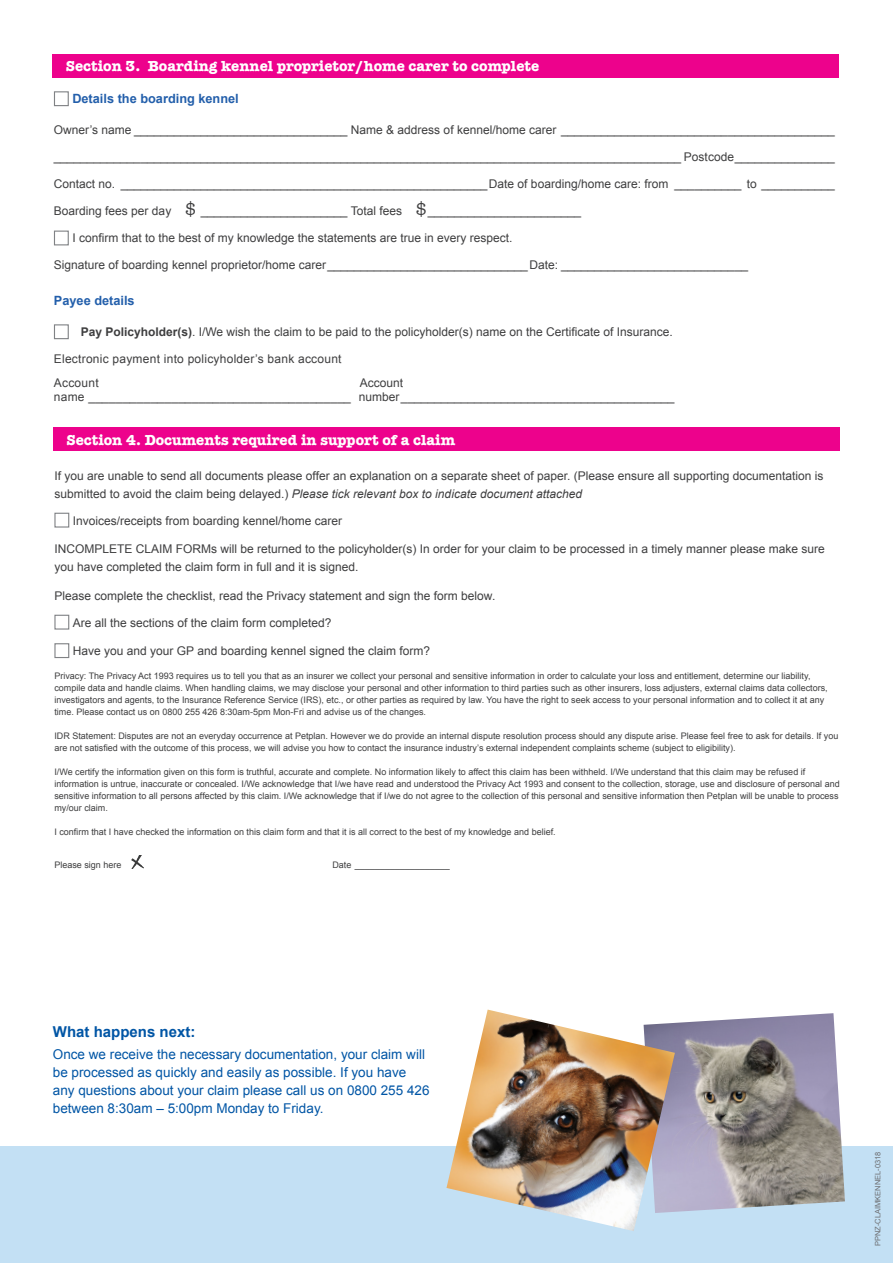
<style>
.page{position:relative;width:893px;height:1263px;background:#fff}
.page>*{position:absolute;margin:0;border:0;box-sizing:border-box;transform-origin:0 0}
.t1{font:700 15px "American Typewriter";color:#fff}
.t2{font:700 15px "Arial";color:#0155a5}
.t3{font:13.5px/18px "Arial";color:#0155a5}
.t4{font:700 12.75px "Arial";color:#235fab}
.Body{font:12px/18px "Arial";color:#3e3e3f}
.Body-2{font:12px "Arial";letter-spacing:.02em;color:#3e3e3f}
.t5{font:9px/12px "Arial";color:#3e3e3f}
.t6{font:7.5px "Arial";color:#6c6d70}
.s1{font-family:"American Typewriter";font-size:18px}
.s2{font-weight:700}
.s3{font-style:italic}
</style>
<div class="page">
<div style="left:0;top:1146px;width:893px;height:117px;background:#c3e0f4"></div>
<img style="left:675px;top:1013px;width:170px;height:199px">
<img style="left:446px;top:1009px;width:229px;height:222px">
<div style="left:54px;top:427px;width:786px;height:24px;background:#ed028c"></div>
<svg style="left:54px;top:512px;width:16px;height:16px"></svg>
<svg style="left:54px;top:614px;width:16px;height:16px"></svg>
<svg style="left:54px;top:643px;width:16px;height:16px"></svg>
<svg style="left:131px;top:856px;width:12px;height:12px"></svg>
<div style="left:53px;top:54px;width:786px;height:24px;background:#ed028c"></div>
<svg style="left:54px;top:91px;width:15px;height:16px"></svg>
<svg style="left:54px;top:230px;width:15px;height:16px"></svg>
<svg style="left:54px;top:324px;width:15px;height:16px"></svg>
<p class="t1" style="left:66px;top:57px;width:475px">Section 3. Boarding kennel proprietor/home carer to complete</p>
<p class="t4" style="left:72px;top:90px;width:168px">Details the boarding kennel</p>
<p class="Body" style="left:54px;top:121px;width:504px">Owner’s name ________________________________ Name &amp; address of kennel/home carer</p>
<p class="Body" style="left:54px;top:148px;width:682px">______________________________________________________________________________________________ Postcode</p>
<p class="Body" style="left:54px;top:175px;width:705px">Contact no. _______________________________________________________Date of boarding/home care: from __________ to</p>
<p class="Body" style="left:54px;top:202px;width:529px">Boarding fees per day <span class="s1">$</span> ______________________ Total fees <span class="s1">$</span>_______________________</p>
<p class="Body" style="left:72px;top:229px;width:442px">I confirm that to the best of my knowledge the statements are true in every respect.</p>
<p class="Body" style="left:54px;top:256px;width:696px">Signature of boarding kennel proprietor/home carer______________________________Date: ____________________________</p>
<p class="t4" style="left:54px;top:292px;width:82px">Payee details</p>
<p class="Body" style="left:81px;top:323px;width:594px"><span class="s2">Pay Policyholder(s)</span>. I/We wish the claim to be paid to the policyholder(s) name on the Certificate of Insurance.</p>
<p class="Body-2" style="left:54px;top:351px;width:289px">Electronic payment into policyholder’s bank account</p>
<p class="Body-2" style="left:54px;top:375px;width:46px">Account</p>
<p class="Body" style="left:360px;top:374px;width:45px">Account</p>
<p class="Body" style="left:54px;top:388px;width:622px">name ______________________________________ number_________________________________________</p>
<p class="t1" style="left:66px;top:430px;width:390px">Section 4. Documents required in support of a claim</p>
<p class="Body" style="left:54px;top:466px;width:770px">If you are unable to send all documents please offer an explanation on a separate sheet of paper. (Please ensure all supporting documentation is submitted to avoid the claim being delayed.) <span class="s3">Please tick relevant box to indicate document attached</span></p>
<p class="Body" style="left:73px;top:511px;width:271px">Invoices/receipts from boarding kennel/home carer</p>
<p class="Body" style="left:54px;top:540px;width:772px">INCOMPLETE CLAIM FORMs will be returned to the policyholder(s) In order for your claim to be processed in a timely manner please make sure you have completed the claim form in full and it is signed.</p>
<p class="Body" style="left:54px;top:586px;width:442px">Please complete the checklist, read the Privacy statement and sign the form below.</p>
<p class="Body" style="left:73px;top:613px;width:260px">Are all the sections of the claim form completed?</p>
<p class="Body" style="left:73px;top:642px;width:359px">Have you and your GP and boarding kennel signed the claim form?</p>
<p class="t5" style="left:54px;top:670px;width:775px">Privacy: The Privacy Act 1993 requires us to tell you that as an insurer we collect your personal and sensitive information in order to calculate your loss and entitlement, determine our liability, compile data and handle claims. When handling claims, we may disclose your personal and other information to third parties such as other insurers, loss adjusters, external claims data collectors, investigators and agents, to the Insurance Reference Service (IRS), etc., or other parties as required by law. You have the right to seek access to your personal information and to collect it at any time. Please contact us on 0800 255 426 8:30am-5pm Mon-Fri and advise us of the changes.</p>
<p class="t5" style="left:54px;top:730px;width:785px">IDR Statement: Disputes are not an everyday occurrence at Petplan. However we do provide an internal dispute resolution process should any dispute arise. Please feel free to ask for details. If you are not satisfied with the outcome of this process, we will advise you how to contact the insurance industry’s external independent complaints scheme (subject to eligibility).</p>
<p class="t5" style="left:54px;top:766px;width:787px">I/We certify the information given on this form is truthful, accurate and complete. No information likely to affect this claim has been withheld. I/We understand that this claim may be refused if information is untrue, inaccurate or concealed. I/We acknowledge that I/we have read and understood the Privacy Act 1993 and consent to the collection, storage, use and disclosure of personal and sensitive information to all persons affected by this claim. I/We acknowledge that if I/we do not agree to the collection of this personal and sensitive information then Petplan will be unable to process my/our claim.</p>
<p class="t5" style="left:54px;top:826px;width:503px">I confirm that I have checked the information on this claim form and that it is all correct to the best of my knowledge and belief.</p>
<p class="t5" style="left:54px;top:859px;width:69px">Please sign here</p>
<p class="t5" style="left:332px;top:859px;width:119px">Date ___________________</p>
<p class="t2" style="left:53px;top:1021px;width:144px">What happens next:</p>
<p class="t3" style="left:53px;top:1045px;width:378px">Once we receive the necessary documentation, your claim will be processed as quickly and easily as possible. If you have any questions about your claim please call us on 0800 255 426 between 8:30am – 5:00pm Monday to Friday.</p>
<p class="t6" style="left:873px;top:1246px;width:96px;rotate:-90deg">PPNZ-CLAIMKENNEL-0318</p>
</div>
